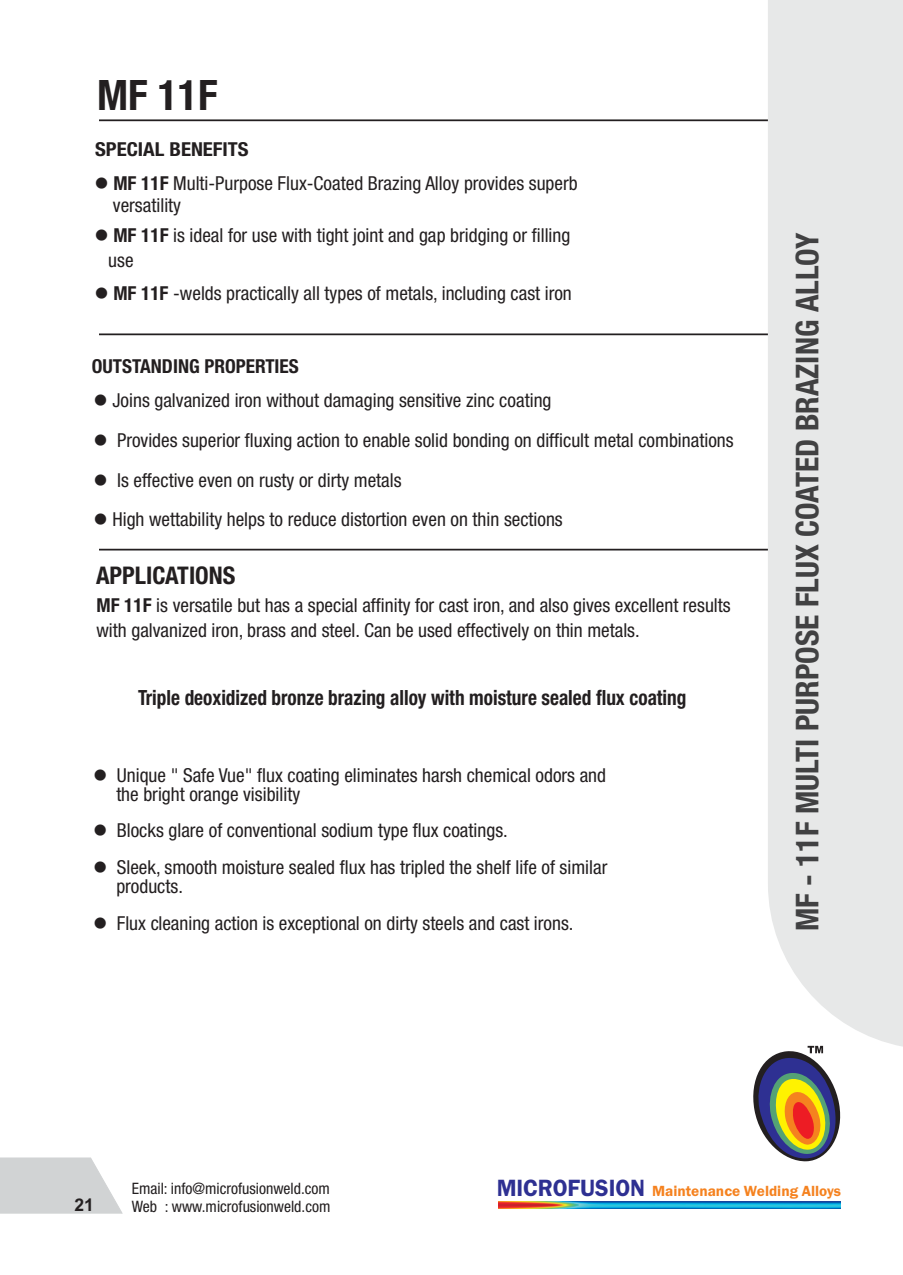
<style>
.page{position:relative;width:903px;height:1275px;background:#fff}
.page>*{position:absolute;margin:0;border:0;box-sizing:border-box;transform-origin:0 0}
.t1{font:700 condensed 42px "Helvetica Neue LT Std";color:#231f20}
.t2{font:700 condensed 31.5px "Helvetica Neue LT Std";color:#414142}
.t3{font:700 condensed 24.32px "Helvetica Neue LT Std";color:#231f20}
.t4{font:700 condensed 21px "Helvetica Neue LT Std";color:#231f20;scale:.92 1}
.t5{font:condensed 19.25px/18.4px "Helvetica Neue LT Std";color:#231f20}
.t6{font:700 condensed 19.25px "Helvetica Neue LT Std";color:#231f20}
.t7{font:700 condensed 19.25px "Helvetica Neue LT Std";color:#231f20;scale:1.08 1}
.t8{font:700 17.5px "Arial";color:#231f20}
.t9{font:condensed 15.75px/18px "Helvetica Neue LT Std";color:#231f20}
.t10{font:600 15.22px "Franklin Gothic";color:#f5821f}
.s1{font-weight:700}
.s2{font-size:24.32px;color:#2e3092}
</style>
<div class="page">
<div style="left:768px;top:0;width:135px;height:1047px;background:#e7e8e8"></div>
<img style="left:498px;top:1201px;width:342px;height:8px">
<svg style="left:753px;top:1046px;width:91px;height:116px"></svg>
<svg style="left:0;top:1157px;width:123px;height:57px;background:#d7d9da"></svg>
<hr style="left:99px;top:119px;width:669px;height:2px;background:#231f20">
<hr style="left:99px;top:333px;width:669px;height:2px;background:#231f20">
<hr style="left:99px;top:549px;width:669px;height:1px;background:#231f20">
<h1 class="t1" style="left:97px;top:80px;width:122px">MF 11F</h1>
<p class="t7" style="left:95px;top:142px;width:144px">SPECIAL BENEFITS</p>
<p class="t5" style="left:113px;top:174px;width:466px;line-height:22.8px;text-indent:-18px">● <span class="s1">MF 11F</span> Multi-Purpose Flux-Coated Brazing Alloy provides superb versatility</p>
<p class="t5" style="left:108px;top:225px;width:464px;line-height:24.7px;text-indent:-14px">● <span class="s1">MF 11F</span> is ideal for use with tight joint and gap bridging or filling use</p>
<p class="t5" style="left:94px;top:287px;width:479px">● <span class="s1">MF 11F</span> -welds practically all types of metals, including cast iron</p>
<p class="t6" style="left:92px;top:359px;width:209px">OUTSTANDING PROPERTIES</p>
<p class="t5" style="left:93px;top:393px;width:459px">● Joins galvanized iron without damaging sensitive zinc coating</p>
<p class="t5" style="left:93px;top:433px;width:642px">● Provides superior fluxing action to enable solid bonding on difficult metal combinations</p>
<p class="t5" style="left:93px;top:473px;width:310px">● Is effective even on rusty or dirty metals</p>
<p class="t5" style="left:93px;top:513px;width:471px">● High wettability helps to reduce distortion even on thin sections</p>
<p class="t3" style="left:96px;top:567px;width:141px">APPLICATIONS</p>
<p class="t5" style="left:96px;top:595px;width:636px;line-height:25.6px"><span class="s1">MF 11F</span> is versatile but has a special affinity for cast iron, and also gives excellent results with galvanized iron, brass and steel. Can be used effectively on thin metals.</p>
<p class="t4" style="left:138px;top:690px;width:598px">Triple deoxidized bronze brazing alloy with moisture sealed flux coating</p>
<p class="t5" style="left:116px;top:769px;width:491px;text-indent:-23px">● Unique " Safe Vue" flux coating eliminates harsh chemical odors and the bright orange visibility</p>
<p class="t5" style="left:93px;top:824px;width:416px">● Blocks glare of conventional sodium type flux coatings.</p>
<p class="t5" style="left:116px;top:861px;width:492px;text-indent:-23px">● Sleek, smooth moisture sealed flux has tripled the shelf life of similar products.</p>
<p class="t5" style="left:93px;top:916px;width:482px">● Flux cleaning action is exceptional on dirty steels and cast irons.</p>
<h2 class="t2" style="left:796px;top:931px;width:700px;rotate:-90deg">MF - 11F MULTI PURPOSE FLUX COATED BRAZING ALLOY</h2>
<p class="t8" style="left:74px;top:1198px;width:21px">21</p>
<p class="t9" style="left:132px;top:1182px;width:200px">Email: info@microfusionweld.com<br>Web : www.microfusionweld.com</p>
<p class="t10" style="left:497px;top:1185px;width:346px"><span class="s2">MICROFUSION</span> Maintenance Welding Alloys</p>
</div>
